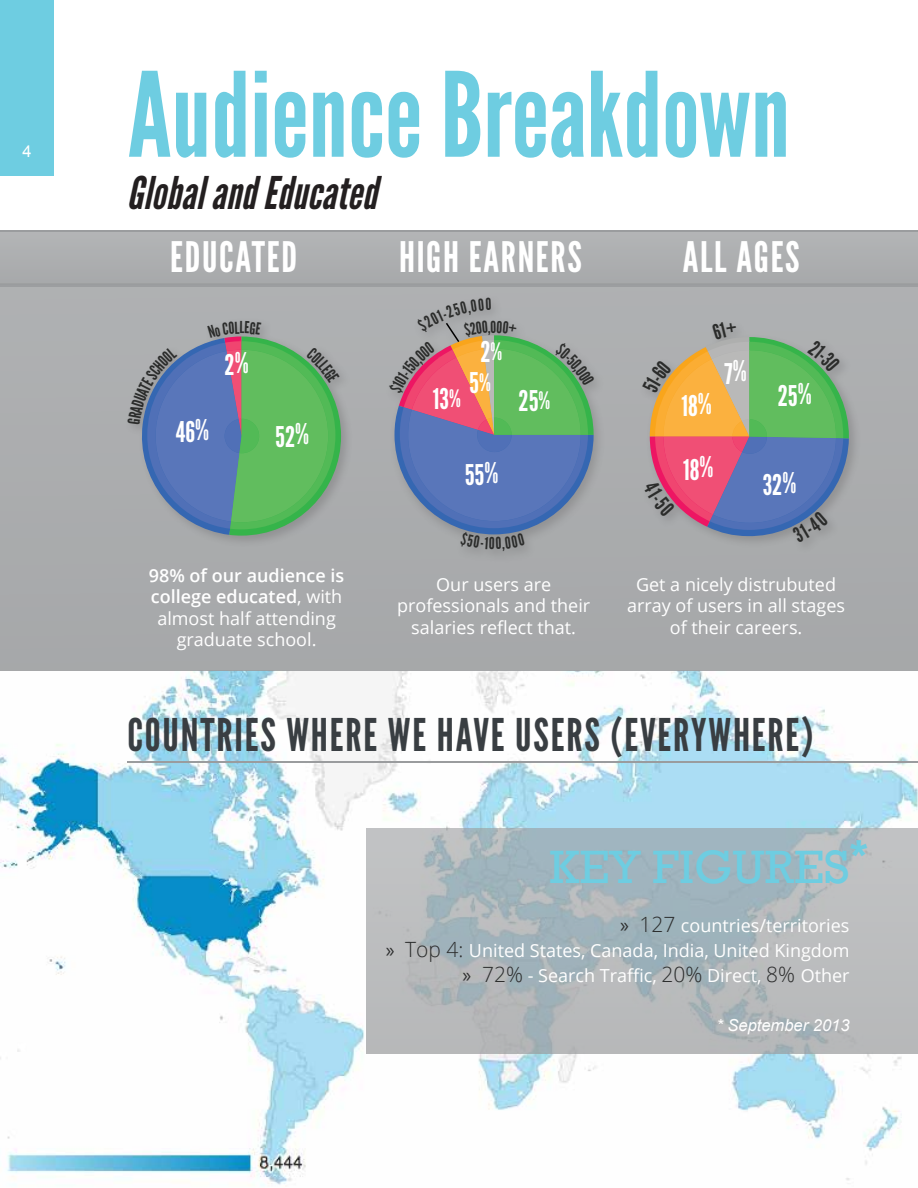
<style>
.page{position:relative;width:918px;height:1188px;background:#fff}
.page>*{position:absolute;margin:0;border:0;box-sizing:border-box;transform-origin:0 0}
.t1{font:117px "League Gothic";color:#6ecde1}
.t2{font:48px "Rockwell";color:#6ecde1}
.t3{font:45px "League Gothic";letter-spacing:.04em;color:#393e42}
.t4{font:italic 45px "League Gothic";color:#231f20}
.t5{font:42px "League Gothic";letter-spacing:.04em;color:#fff}
.t6{font:28.5px/31.5px "League Gothic";color:#fff;text-align:center}
.t7{font:18px/21.6px "Open Sans";color:#fff;text-align:center}
.t8{font:italic 16.5px "Arial";color:#fff}
.t9{font:16.5px "Arial";color:#fff}
.s1{font-size:24px}
.s2{font-weight:600}
.s3{font-family:"Myriad Pro";font-size:21px;color:#2c2d2d}
.s4{font-weight:300;font-size:21px;color:#2c2d2d}
</style>
<div class="page">
<div style="left:0;top:0;width:54px;height:176px;background:#6ecde1"></div>
<img style="left:0;top:671px;width:918px;height:515px">
<svg style="left:366px;top:828px;width:552px;height:226px;background:#aeb7bc"></svg>
<div style="left:0;top:284px;width:918px;height:387px;background:#a9abac"></div>
<div style="left:0;top:232px;width:918px;height:54px;background:#adafb0"></div>
<hr style="left:0;top:230px;width:918px;height:2px;background:#9a9c9e">
<hr style="left:128px;top:761px;width:790px;height:2px;background:#9a9c9e">
<svg style="left:649px;top:333px;width:200px;height:210px"></svg>
<svg style="left:135px;top:329px;width:206px;height:207px"></svg>
<svg style="left:394px;top:323px;width:201px;height:228px"></svg>
<p class="t9" style="left:22px;top:140px;width:11px">4</p>
<h1 class="t1" style="left:128px;top:45px;width:664px">Audience Breakdown</h1>
<h3 class="t4" style="left:127px;top:166px;width:251px">Global and Educated</h3>
<h3 class="t5" style="left:170px;top:232px;width:128px">EDUCATED</h3>
<h3 class="t5" style="left:399px;top:232px;width:184px">HIGH EARNERS</h3>
<h3 class="t6" style="left:225px;top:348px;width:26px">2%</h3>
<h3 class="t6" style="left:176px;top:416px;width:35px">46%</h3>
<h3 class="t6" style="left:275px;top:421px;width:35px">52%</h3>
<h3 class="t6" style="left:433px;top:384px;width:29px">13<span class="s1">%</span></h3>
<h3 class="t6" style="left:469px;top:336px;width:35px">2<span class="s1">%<br></span>5<span class="s1">%</span></h3>
<h3 class="t6" style="left:519px;top:386px;width:33px">25<span class="s1">%</span></h3>
<h3 class="t6" style="left:465px;top:460px;width:35px">55%</h3>
<p class="t7" style="left:149px;top:564px;width:197px"><span class="s2">98% of our audience is college educated</span>, with almost half attending graduate school.</p>
<p class="t7" style="left:397px;top:573px;width:195px">Our users are professionals and their salaries reflect that.</p>
<h3 class="t5" style="left:683px;top:232px;width:118px">ALL AGES</h3>
<h3 class="t6" style="left:681px;top:390px;width:32px">18%</h3>
<h3 class="t6" style="left:683px;top:454px;width:32px">18%</h3>
<h3 class="t6" style="left:724px;top:357px;width:24px">7%</h3>
<h3 class="t6" style="left:778px;top:380px;width:35px">25%</h3>
<h3 class="t6" style="left:763px;top:469px;width:35px">32%</h3>
<p class="t7" style="left:627px;top:573px;width:220px">Get a nicely distrubuted array of users in all stages of their careers.</p>
<h3 class="t3" style="left:128px;top:708px;width:688px">COUNTRIES WHERE WE HAVE USERS (EVERYWHERE)</h3>
<h2 class="t2" style="left:550px;top:839px;width:320px">KEY FIGURES<sup>*</sup></h2>
<p class="t7" style="left:386px;top:913px;width:465px;line-height:24.8px;text-align:right"><span class="s3">»</span> <span class="s4">127</span> countries/territories<br><span class="s3">»</span> <span class="s4">Top 4:</span> United States, Canada, India, United Kingdom <span class="s3">»</span> <span class="s4">72%</span> - Search Traffic, <span class="s4">20%</span> Direct, <span class="s4">8%</span> Other</p>
<p class="t8" style="left:717px;top:1015px;width:134px">* September 2013</p>
</div>
